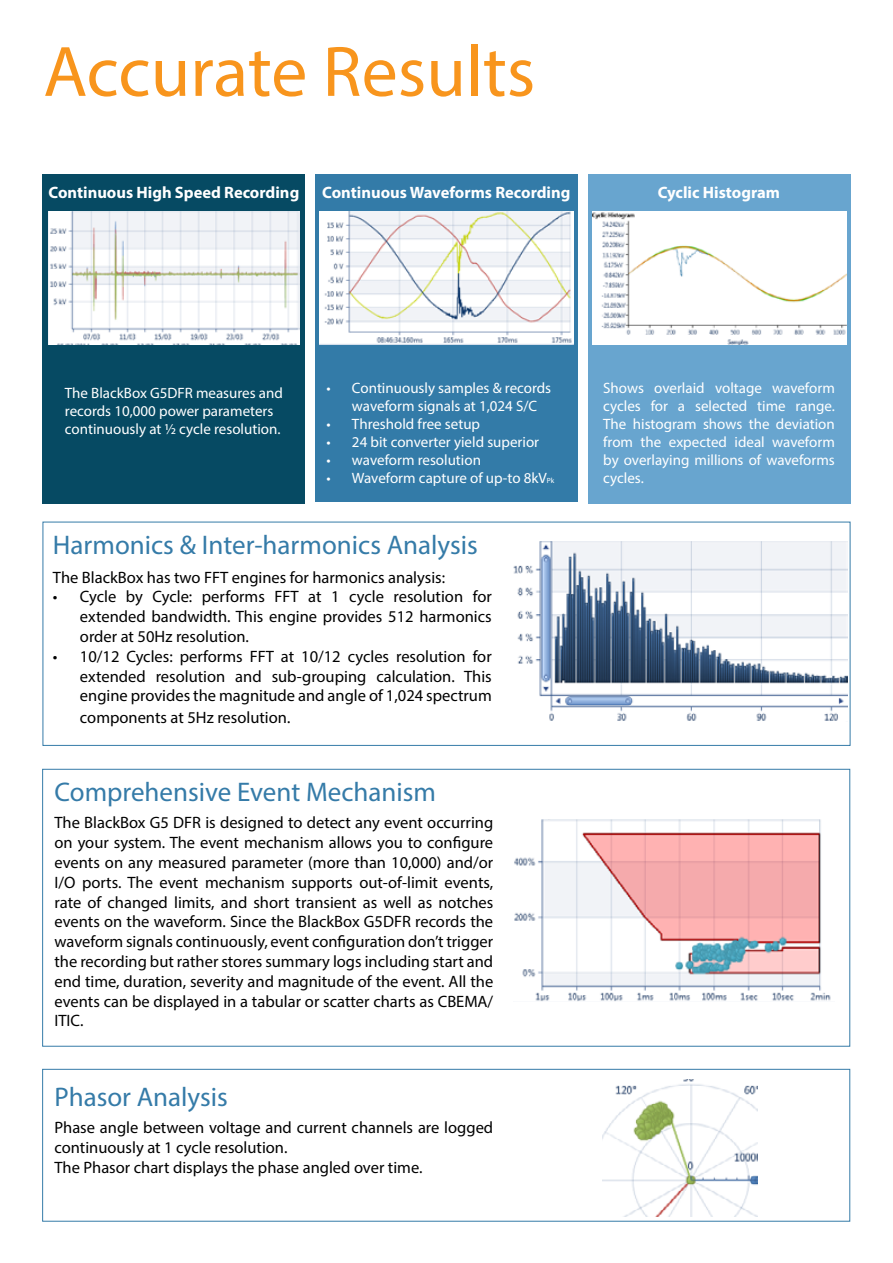
<style>
.page{position:relative;width:893px;height:1263px;background:#fff}
.page>*{position:absolute;margin:0;border:0;box-sizing:border-box;transform-origin:0 0}
.t1{font:72px "Myriad Pro";color:#f8951d}
.t2{font:27px "Myriad Pro";color:#357ba8}
.t3{font:16.5px/19.8px "Myriad Pro";color:#000;text-align:justify}
.t4{font:700 16.5px "Myriad Pro";color:#fff}
.t5{font:15px/18px "Myriad Pro";color:#fff}
.s1{font-size:7.5px}
.s2{font-family:"Minion Pro";font-size:18px}
</style>
<div class="page">
<div style="left:43px;top:174px;width:262px;height:330px;background:#064a63"></div>
<div style="left:315px;top:174px;width:263px;height:328px;background:#337ba8"></div>
<div style="left:588px;top:174px;width:262px;height:330px;background:#68a5cf"></div>
<div style="left:42px;top:1069px;width:808px;height:152px;border:1px solid #357ba8"></div>
<img style="left:603px;top:1080px;width:155px;height:136px">
<img style="left:514px;top:819px;width:317px;height:182px">
<div style="left:43px;top:522px;width:807px;height:224px;border:1px solid #357ba8"></div>
<img style="left:514px;top:541px;width:333px;height:180px">
<img style="left:319px;top:211px;width:255px;height:133px">
<img style="left:48px;top:211px;width:251px;height:133px">
<img style="left:592px;top:211px;width:254px;height:134px">
<h1 class="t1" style="left:43px;top:27px;width:493px">Accurate Results</h1>
<p class="t4" style="left:48px;top:182px;width:252px">Continuous High Speed Recording</p>
<p class="t4" style="left:322px;top:182px;width:250px">Continuous Waveforms Recording</p>
<p class="t4" style="left:658px;top:182px;width:124px">Cyclic Histogram</p>
<p class="t5" style="left:65px;top:384px;width:219px">The BlackBox G5DFR measures and records 10,000 power parameters continuously at ½ cycle resolution.</p>
<p class="t5" style="left:352px;top:379px;width:201px;text-indent:-26px">• Continuously samples &amp; records waveform signals at 1,024 S/C</p>
<p class="t5" style="left:326px;top:415px;width:155px">• Threshold free setup</p>
<p class="t5" style="left:326px;top:433px;width:214px">• 24 bit converter yield superior</p>
<p class="t5" style="left:326px;top:451px;width:156px">• waveform resolution</p>
<p class="t5" style="left:326px;top:469px;width:229px">• Waveform capture of up-to 8kV<span class="s1">Pk</span></p>
<h2 class="t2" style="left:53px;top:528px;width:426px">Harmonics &amp; Inter-harmonics Analysis</h2>
<p class="t3" style="left:53px;top:567px;width:394px">The BlackBox has two FFT engines for harmonics analysis:</p>
<p class="t3" style="left:80px;top:587px;width:413px;text-indent:-27px">• Cycle by Cycle: performs FFT at 1 cycle resolution for extended bandwidth. This engine provides 512 harmonics order at 50Hz resolution.</p>
<p class="t3" style="left:80px;top:646px;width:413px;text-indent:-27px">• 10/12 Cycles: performs FFT at 10/12 cycles resolution for extended resolution and sub-grouping calculation. This engine provides the magnitude and angle of 1,024 spectrum</p>
<p class="t3" style="left:80px;top:707px;width:213px">components at 5Hz resolution<span class="s2">.</span></p>
<h2 class="t2" style="left:54px;top:776px;width:383px">Comprehensive Event Mechanism</h2>
<p class="t3" style="left:54px;top:813px;width:440px">The BlackBox G5 DFR is designed to detect any event occurring on your system. The event mechanism allows you to configure events on any measured parameter (more than 10,000) and/or I/O ports. The event mechanism supports out-of-limit events, rate of changed limits, and short transient as well as notches events on the waveform. Since the BlackBox G5DFR records the waveform signals continuously, event configuration don’t trigger the recording but rather stores summary logs including start and end time, duration, severity and magnitude of the event. All the events can be displayed in a tabular or scatter charts as CBEMA/ ITIC.</p>
<h2 class="t2" style="left:54px;top:1080px;width:175px">Phasor Analysis</h2>
<p class="t3" style="left:54px;top:1117px;width:440px;text-align:left">Phase angle between voltage and current channels are logged continuously at 1 cycle resolution.<br>The Phasor chart displays the phase angled over time.</p>
<p class="t5" style="left:603px;top:379px;width:233px;text-align:justify">Shows overlaid voltage waveform cycles for a selected time range.<br>The histogram shows the deviation from the expected ideal waveform by overlaying millions of waveforms cycles.</p>
</div>
